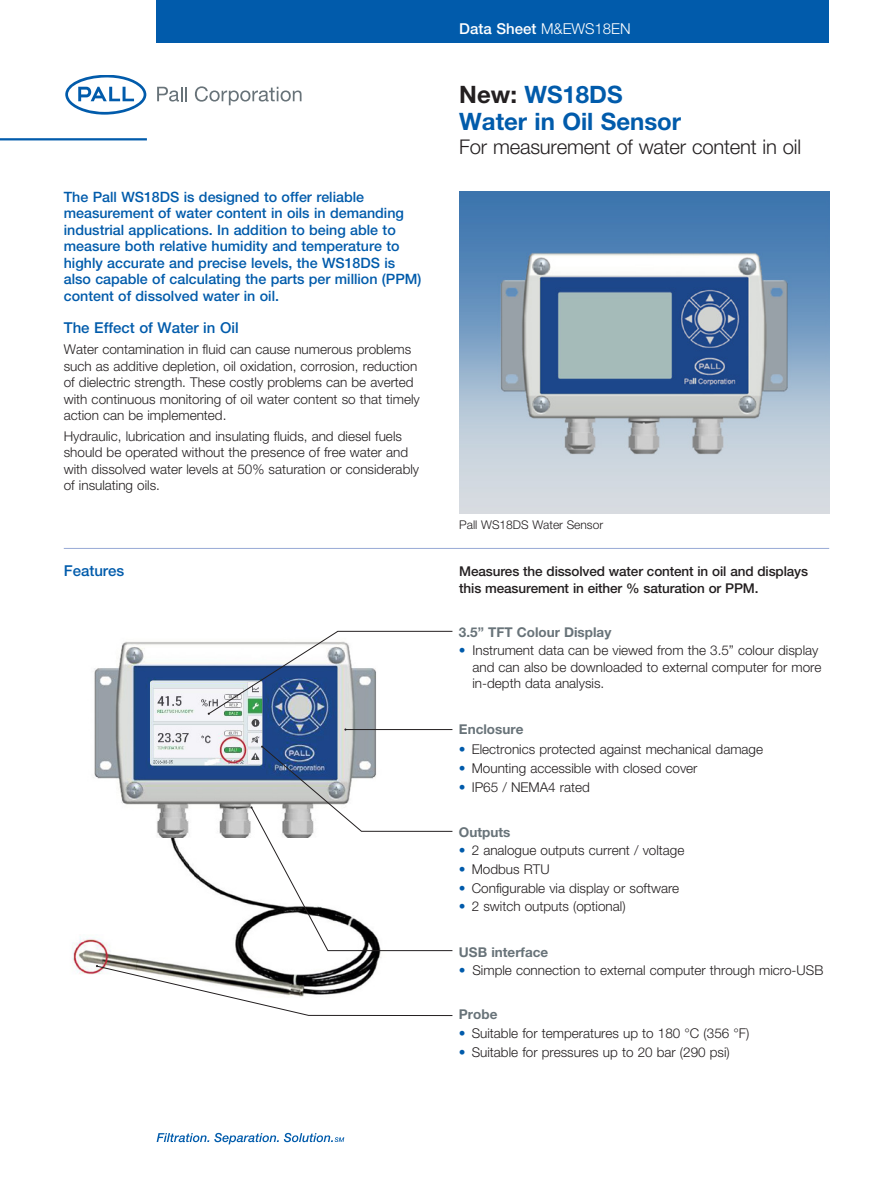
<style>
.page{position:relative;width:893px;height:1187px;background:#fff}
.page>*{position:absolute;margin:0;border:0;box-sizing:border-box;transform-origin:0 0}
._01_HEADER{font:700 24px/27px "Helvetica Neue LT Std";color:#015bab}
._01_HEADER-2{font:300 20.25px "Helvetica Neue LT Std";letter-spacing:-.01em;color:#231f20}
._03_BOLD_TEXT{font:500 15px "Helvetica Neue LT Std";color:#015bab}
.t1{font:500 15px "Helvetica Neue LT Std";color:#fff}
.Text{font:500 15px "Helvetica Neue LT Std";color:#015bab}
.Text-2{font:500 14.25px/16.5px "Helvetica Neue LT Std";color:#015bab}
._03_BOLD_TEXT-2{font:300 13.5px/16.5px "Helvetica Neue LT Std";color:#231f20}
._03_BOLD_TEXT-3{font:500 13.5px/16.5px "Helvetica Neue LT Std";letter-spacing:-.01em;color:#231f20}
._03_BOLD_TEXT-4{font:700 13.5px "Helvetica Neue LT Std";color:#687379}
._03_BULLETED_TEXT{font:300 12px "Helvetica Neue LT Std";color:#231f20}
.s1{font-weight:300}
.s2{color:#231f20}
.s3{font-weight:500;color:#015bab}
</style>
<div class="page">
<hr style="left:0;top:138px;width:147px;height:2px;background:#015bab">
<div style="left:157px;top:0;width:672px;height:42px;background:#015bab"></div>
<svg style="left:157px;top:1132px;width:187px;height:12px"></svg>
<img style="left:459px;top:191px;width:370px;height:322px">
<svg style="left:157px;top:87px;width:30px;height:14px"></svg>
<svg style="left:195px;top:86px;width:106px;height:19px"></svg>
<svg style="left:65px;top:75px;width:81px;height:40px"></svg>
<img style="left:72px;top:837px;width:381px;height:180px">
<img style="left:93px;top:641px;width:291px;height:196px">
<img style="left:150px;top:680px;width:112px;height:85px">
<hr style="left:345px;top:729px;width:107px;height:1px;background:#231f20">
<svg style="left:208px;top:630px;width:245px;height:84px"></svg>
<svg style="left:250px;top:745px;width:203px;height:206px"></svg>
<svg style="left:96px;top:964px;width:357px;height:51px"></svg>
<hr style="left:64px;top:548px;width:765px;height:1px;background:#97a9d6">
<p class="t1" style="left:459px;top:20px;width:173px">Data Sheet <span class="s1">M&amp;EWS18EN</span></p>
<p class="Text-2" style="left:64px;top:188px;width:359px">The Pall WS18DS is designed to offer reliable measurement of water content in oils in demanding industrial applications. In addition to being able to measure both relative humidity and temperature to highly accurate and precise levels, the WS18DS is also capable of calculating the parts per million (PPM) content of dissolved water in oil.</p>
<p class="_03_BOLD_TEXT" style="left:64px;top:319px;width:176px">The Effect of Water in Oil</p>
<p class="_03_BOLD_TEXT-2" style="left:64px;top:340px;width:357px">Water contamination in fluid can cause numerous problems such as additive depletion, oil oxidation, corrosion, reduction of dielectric strength. These costly problems can be averted with continuous monitoring of oil water content so that timely action can be implemented.</p>
<p class="_03_BOLD_TEXT-2" style="left:64px;top:427px;width:357px">Hydraulic, lubrication and insulating fluids, and diesel fuels should be operated without the presence of free water and with dissolved water levels at 50% saturation or considerably of insulating oils.</p>
<p class="_01_HEADER" style="left:459px;top:80px;width:223px"><span class="s2">New:</span> WS18DS<br>Water in Oil Sensor</p>
<p class="_01_HEADER-2" style="left:459px;top:134px;width:343px">For measurement of water content in oil</p>
<p class="_03_BULLETED_TEXT" style="left:459px;top:517px;width:145px">Pall WS18DS Water Sensor</p>
<p class="Text" style="left:64px;top:561px;width:62px">Features</p>
<p class="_03_BOLD_TEXT-3" style="left:459px;top:563px;width:350px">Measures the dissolved water content in oil and displays this measurement in either % saturation or PPM.</p>
<p class="_03_BOLD_TEXT-4" style="left:459px;top:623px;width:154px">3.5” TFT Colour Display</p>
<p class="_03_BOLD_TEXT-2" style="left:472px;top:642px;width:351px;text-indent:-14px"><span class="s3">•</span> Instrument data can be viewed from the 3.5” colour display and can also be downloaded to external computer for more in-depth data analysis.</p>
<p class="_03_BOLD_TEXT-4" style="left:459px;top:720px;width:66px">Enclosure</p>
<p class="_03_BOLD_TEXT-2" style="left:459px;top:741px;width:306px"><span class="s3">•</span> Electronics protected against mechanical damage</p>
<p class="_03_BOLD_TEXT-2" style="left:459px;top:759px;width:240px"><span class="s3">•</span> Mounting accessible with closed cover</p>
<p class="_03_BOLD_TEXT-2" style="left:459px;top:778px;width:132px"><span class="s3">•</span> IP65 / NEMA4 rated</p>
<p class="_03_BOLD_TEXT-4" style="left:459px;top:823px;width:53px">Outputs</p>
<p class="_03_BOLD_TEXT-2" style="left:459px;top:842px;width:227px"><span class="s3">•</span> 2 analogue outputs current / voltage</p>
<p class="_03_BOLD_TEXT-2" style="left:459px;top:860px;width:92px"><span class="s3">•</span> Modbus RTU</p>
<p class="_03_BOLD_TEXT-2" style="left:459px;top:879px;width:222px"><span class="s3">•</span> Configurable via display or software</p>
<p class="_03_BOLD_TEXT-2" style="left:459px;top:897px;width:168px"><span class="s3">•</span> 2 switch outputs (optional)</p>
<p class="_03_BOLD_TEXT-4" style="left:459px;top:943px;width:91px">USB interface</p>
<p class="_03_BOLD_TEXT-2" style="left:459px;top:961px;width:366px"><span class="s3">•</span> Simple connection to external computer through micro-USB</p>
<p class="_03_BOLD_TEXT-4" style="left:459px;top:1006px;width:40px">Probe</p>
<p class="_03_BOLD_TEXT-2" style="left:459px;top:1024px;width:292px"><span class="s3">•</span> Suitable for temperatures up to 180 °C (356 °F)</p>
<p class="_03_BOLD_TEXT-2" style="left:459px;top:1043px;width:272px"><span class="s3">•</span> Suitable for pressures up to 20 bar (290 psi)</p>
</div>
